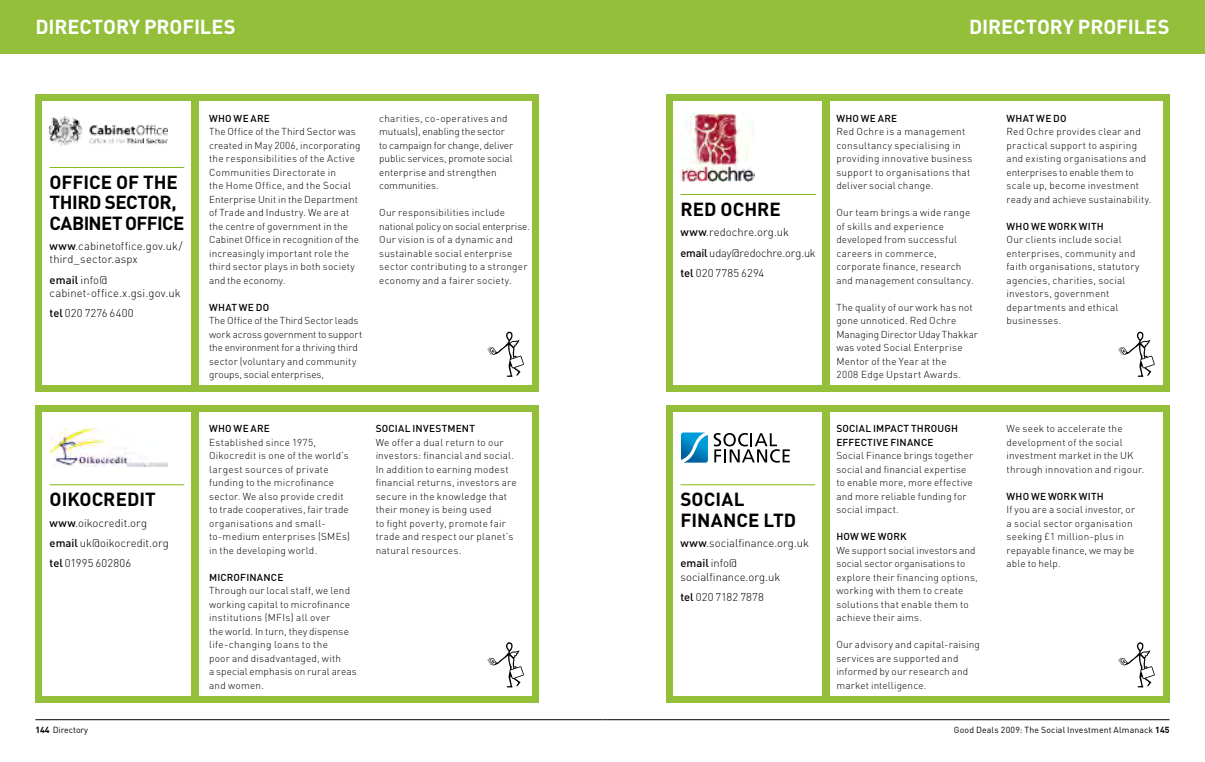
<style>
.page{position:relative;width:1205px;height:762px;background:#fff}
.page>*{position:absolute;margin:0;border:0;box-sizing:border-box;transform-origin:0 0}
.t1{font:700 20px "DIN";letter-spacing:-.005em;color:#fff}
.t2{font:700 18.75px/20.2px "DIN";color:#000}
.t3{font:300 11.25px/20.2px "DIN";letter-spacing:.005em;color:#000}
.t4{font:300 10px/13.5px "DIN";letter-spacing:.025em;color:#000}
.t5{font:300 10px/13.5px "DIN";letter-spacing:-.005em;color:#000}
.t6{font:300 10px/13.5px "DIN";letter-spacing:.005em;color:#000}
.t7{font:500 10px/13.5px "DIN";letter-spacing:.025em;color:#000}
.t8{font:8.75px "DIN";letter-spacing:.01em;color:#000}
.s1{font-weight:500}
.s2{font-weight:700}
</style>
<div class="page">
<div style="left:35px;top:94px;width:504px;height:297px;background:#93bf3a"></div>
<div style="left:35px;top:405px;width:504px;height:297px;background:#93bf3a"></div>
<div style="left:43px;top:101px;width:488px;height:284px;background:#fff"></div>
<div style="left:43px;top:412px;width:488px;height:283px;background:#fff"></div>
<svg style="left:487px;top:332px;width:37px;height:45px"></svg>
<svg style="left:487px;top:642px;width:37px;height:45px"></svg>
<div style="left:191px;top:101px;width:7px;height:287px;background:#93bf3a"></div>
<div style="left:191px;top:411px;width:7px;height:288px;background:#93bf3a"></div>
<div style="left:0;top:0;width:602px;height:53px;background:#93bf3a"></div>
<hr style="left:35px;top:719px;width:567px;height:1px;background:#000">
<div style="left:666px;top:94px;width:503px;height:297px;background:#93bf3a"></div>
<div style="left:666px;top:405px;width:503px;height:297px;background:#93bf3a"></div>
<div style="left:673px;top:101px;width:489px;height:284px;background:#fff"></div>
<div style="left:673px;top:412px;width:489px;height:283px;background:#fff"></div>
<svg style="left:1118px;top:332px;width:37px;height:45px"></svg>
<svg style="left:1118px;top:642px;width:37px;height:45px"></svg>
<div style="left:822px;top:101px;width:7px;height:287px;background:#93bf3a"></div>
<div style="left:822px;top:411px;width:7px;height:288px;background:#93bf3a"></div>
<div style="left:602px;top:0;width:603px;height:53px;background:#93bf3a"></div>
<hr style="left:602px;top:719px;width:567px;height:1px;background:#000">
<img style="left:681px;top:113px;width:73px;height:69px">
<hr style="left:680px;top:194px;width:136px;height:1px;background:#83b81a">
<img style="left:50px;top:428px;width:118px;height:39px">
<hr style="left:50px;top:484px;width:134px;height:1px;background:#83b81a">
<svg style="left:714px;top:433px;width:76px;height:30px"></svg>
<svg style="left:681px;top:432px;width:27px;height:31px"></svg>
<hr style="left:680px;top:484px;width:135px;height:1px;background:#83b81a">
<img style="left:48px;top:116px;width:119px;height:30px">
<hr style="left:50px;top:167px;width:134px;height:1px;background:#83b81a">
<h1 class="t1" style="left:35px;top:14px;width:202px">DI RECTORY PROFI LES</h1>
<h1 class="t1" style="left:969px;top:14px;width:202px">DI RECTORY PROFI LES</h1>
<h2 class="t2" style="left:50px;top:171px;width:130px;text-align:justify;text-indent:51px">E OF THE THI RD SECTOR, CABI NET OFFIC</h2>
<h2 class="t2" style="left:50px;top:171px;width:11px">OFFIC</h2>
<h2 class="t2" style="left:173px;top:212px;width:13px">E</h2>
<p class="t3" style="left:50px;top:239px;width:134px;line-height:13.5px"><span class="s1">www</span>.cabinetoffice.gov.uk/ third_sector.aspx</p>
<p class="t3" style="left:50px;top:273px;width:133px;line-height:13.5px"><span class="s1">email</span> info@ cabinet-office.x.gsi.gov.uk</p>
<p class="t3" style="left:50px;top:303px;width:86px"><span class="s1">tel</span> 020 7276 6400</p>
<h2 class="t2" style="left:50px;top:489px;width:108px">OIK OCREDIT</h2>
<p class="t3" style="left:50px;top:512px;width:121px"><span class="s1">www</span>.oikocredit.org <span class="s1">email</span> uk@oikocredit.org <span class="s1">tel</span> 01995 602806</p>
<p class="t8" style="left:35px;top:724px;width:54px"><span class="s2">144</span> Directory</p>
<p class="t7" style="left:209px;top:111px;width:62px">WHO WE ARE</p>
<p class="t4" style="left:209px;top:125px;width:153px">The Office of the Third Sector was created in May 2006, incorporating the responsibilities of the Active<br>Communities Directorate in<br>the Home Office, and the Social<br>Enterprise U nit in the Department of Trade and Industry. We are at the centre of government in the<br>Cabinet Office in recognition of the increasingly important role the third sector plays in both society and the economy.</p>
<p class="t7" style="left:209px;top:300px;width:62px">WHAT WE DO</p>
<p class="t5" style="left:209px;top:314px;width:155px">The Office of the Third Sector leads work across government to support the environment for a thriving third sector (voluntary and community groups, social enterprises,</p>
<p class="t6" style="left:379px;top:111px;width:136px">charities, co-operatives and mutuals), enabling the sector to campaign for change, deliver public services, promote social enterprise and strengthen communities.</p>
<p class="t4" style="left:379px;top:206px;width:152px">Our responsibilities include national policy on social enterprise.<br>Our vision is of a dynamic and sustainable social enterprise sector contributing to a stronger economy and a fairer society.</p>
<p class="t7" style="left:209px;top:421px;width:62px">WHO WE ARE</p>
<p class="t4" style="left:209px;top:435px;width:142px">Established since 1975,<br>O ikocredit is one of the world’s largest sources of private funding to the microfinance sector. We also provide credit to trade cooperatives, fair trade organisations and small&shy;to-medium enterprises (SM Es) in the developing world.</p>
<p class="t7" style="left:209px;top:570px;width:76px">MICROFINANCE</p>
<p class="t4" style="left:209px;top:584px;width:149px">Through our local staff, we lend working capital to microfinance institutions (MF Is) all over<br>the world. In turn, they dispense life-changing loans to the<br>poor and disadvantaged, with<br>a special emphasis on rural areas and women.</p>
<p class="t7" style="left:376px;top:421px;width:101px">SOCIAL INVESTMENT</p>
<p class="t4" style="left:376px;top:435px;width:143px">We offer a dual return to our investors: financial and social.<br>In addition to earning modest financial returns, investors are secure in the knowledge that their money is being used<br>to fight poverty, promote fair trade and respect our planet’s natural resources.</p>
<h2 class="t2" style="left:680px;top:198px;width:102px">RED OCH RE</h2>
<p class="t3" style="left:680px;top:222px;width:137px"><span class="s1">www</span>.redochre.org.uk <span class="s1">email</span> uday@redochre.org.uk <span class="s1">tel</span> 020 7785 6294</p>
<h2 class="t2" style="left:680px;top:489px;width:117px">SOCI AL<br>FINANCE LTD</h2>
<p class="t3" style="left:680px;top:532px;width:130px"><span class="s1">www</span>.socialfinance.org.uk <span class="s1">email</span> info@</p>
<p class="t3" style="left:680px;top:566px;width:101px">socialfinance.org.uk <span class="s1">tel</span> 020 7182 7878</p>
<p class="t7" style="left:836px;top:111px;width:62px">WHO WE ARE</p>
<p class="t4" style="left:836px;top:125px;width:138px">Red Ochre is a management consultancy specialising in providing innovative business support to organisations that deliver social change.</p>
<p class="t4" style="left:836px;top:206px;width:139px">Our team brings a wide range of skills and experience developed from successful careers in commerce, corporate finance, research and management consultancy.</p>
<p class="t4" style="left:836px;top:300px;width:143px">The quality of our work has not gone unnoticed. Red Ochre<br>Managing Director Uday Thakkar was voted Social Enterprise<br>Mentor of the Year at the<br>2008 Edge U pstart Awards.</p>
<p class="t7" style="left:836px;top:421px;width:123px">SOCIAL IMPACT THROUGH<br>EFFECTIVE FINANCE</p>
<p class="t4" style="left:836px;top:449px;width:138px">Social Finance brings together social and financial expertise to enable more, more effective and more reliable funding for social impact.</p>
<p class="t7" style="left:836px;top:529px;width:72px">HOW WE WORK</p>
<p class="t4" style="left:836px;top:543px;width:143px">We support social investors and social sector organisations to explore their financing options, working with them to create solutions that enable them to achieve their aims.</p>
<p class="t4" style="left:836px;top:638px;width:145px">Our advisory and capital-raising services are supported and informed by our research and market intelligence.</p>
<p class="t7" style="left:1006px;top:111px;width:62px">WHAT WE DO</p>
<p class="t4" style="left:1006px;top:125px;width:147px">Red Ochre provides clear and practical support to aspiring and existing organisations and enterprises to enable them to scale up, become investment ready and achieve sustainability.</p>
<p class="t7" style="left:1006px;top:219px;width:99px">WHO WE WORK WITH</p>
<p class="t4" style="left:1006px;top:233px;width:135px">Our clients include social enterprises, community and faith organisations, statutory agencies, charities, social investors, government departments and ethical businesses.</p>
<p class="t4" style="left:1006px;top:422px;width:139px">We seek to accelerate the development of the social investment market in the U K through innovation and rigour.</p>
<p class="t7" style="left:1006px;top:489px;width:99px">WHO WE WORK WITH</p>
<p class="t4" style="left:1006px;top:503px;width:130px">If you are a social investor, or a social sector organisation seeking £1 million-plus in repayable finance, we may be able to help.</p>
<p class="t8" style="left:954px;top:724px;width:217px">Good Deals 2009: The Social Investment Almanack <span class="s2">145</span></p>
</div>
